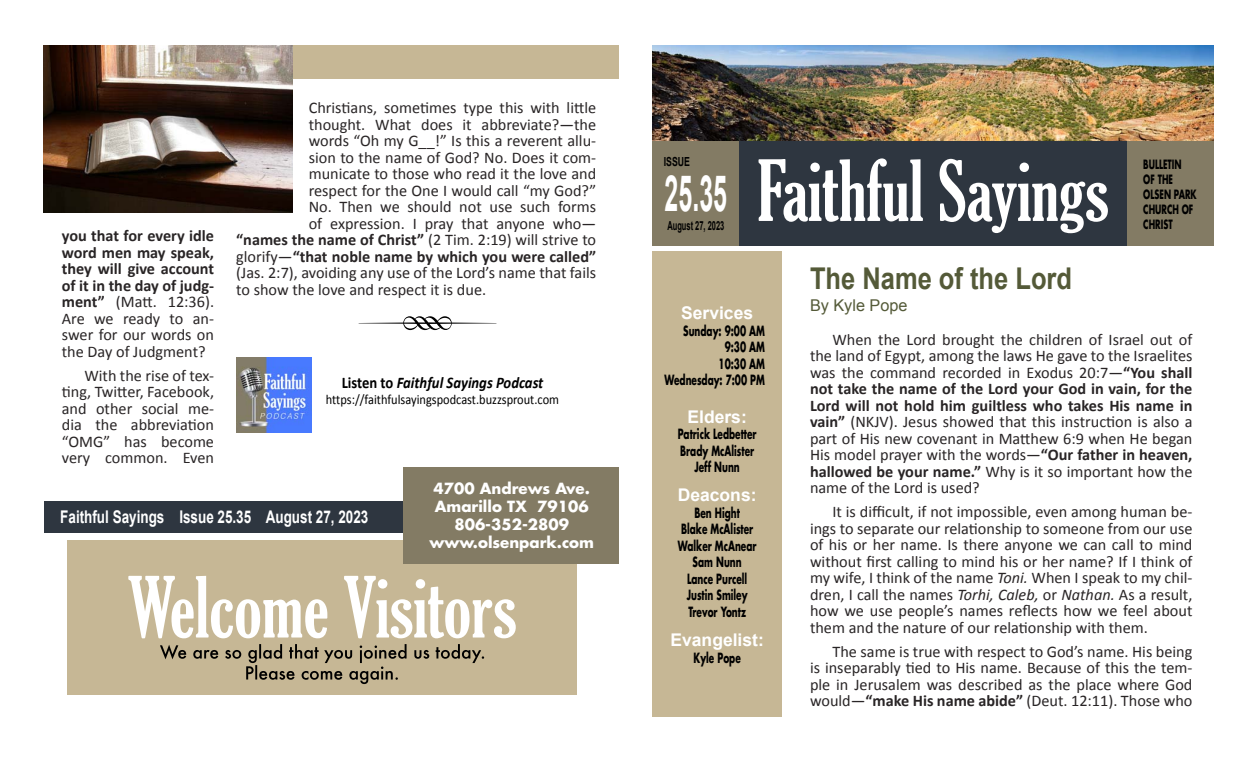
<style>
.page{position:relative;width:1260px;height:765px;background:#fff}
.page>*{position:absolute;margin:0;border:0;box-sizing:border-box;transform-origin:0 0}
.t1{font:87.5px "Type Embellishments One Let Plain";color:#000;scale:.9 1}
.t2{font:extra-condensed 81.25px "Gloucester";color:#fff}
.t3{font:700 50px "Arial";color:#fff;scale:.5 1}
.t4{font:700 30px "Arial";color:#545a38;scale:.85 1}
.t5{font:700 17.5px "Arial";color:#fff;scale:.77 1}
.t6{font:700 17.5px "Arial";color:#fff}
.t7{font:16.25px/16.5px "Calibri";color:#292526;text-align:justify}
.t8{font:700 16.25px/16.5px "Calibri";color:#292526;text-align:justify}
.t9{font:italic 700 16.25px "Calibri";color:#000;scale:.9 1}
.t10{font:16.25px "Arial";color:#545a38}
.t11{font:700 15px/18px "Futura Std";color:#fff;text-align:center}
.t12{font:700 13.75px/16.5px "Futura Std";color:#000;text-align:center;scale:.65 1}
.t13{font:13.75px "Calibri";color:#000;scale:.9 1}
.t14{font:700 12.5px/15px "Futura Std";color:#000;scale:.65 1}
.t15{font:700 12.5px "Arial";color:#000;scale:.6 1}
.t16{font:700 12.5px "Arial";color:#000;scale:.7 1}
.s1{font-weight:400}
.s2{font-weight:700}
.s3{font-style:normal}
.s4{font-style:italic}
</style>
<div class="page">
<div style="left:68px;top:540px;width:509px;height:155px;background:#c6b795"></div>
<svg style="left:160px;top:644px;width:324px;height:40px"></svg>
<div style="left:44px;top:45px;width:575px;height:34px;background:#c6b795"></div>
<div style="left:652px;top:251px;width:130px;height:466px;background:#c6b795"></div>
<img style="left:652px;top:45px;width:562px;height:97px">
<div style="left:739px;top:142px;width:388px;height:104px;background:#2e3640"></div>
<div style="left:1127px;top:142px;width:87px;height:104px;background:#837b64"></div>
<div style="left:652px;top:141px;width:87px;height:105px;background:#837b64"></div>
<img style="left:236px;top:357px;width:75px;height:75px">
<div style="left:45px;top:501px;width:561px;height:31px;background:#2e3640"></div>
<div style="left:404px;top:467px;width:215px;height:96px;background:#837b64"></div>
<img style="left:44px;top:45px;width:249px;height:168px">
<p class="t8" style="left:62px;top:227px;width:154px">you that for every idle word men may speak, they will give account of it in the day of judg&shy;ment” <span class="s1">(Matt. 12:36).<br>Are we ready to an&shy;swer for our words on the Day of Judgment?</span></p>
<p class="t7" style="left:62px;top:366px;width:154px;text-indent:23px">With the rise of tex&shy;ting, Twitter, Facebook, and other social me&shy;dia the abbreviation “OMG” has become very common. Even</p>
<p class="t7" style="left:309px;top:99px;width:289px">Christians, sometimes type this with little</p>
<p class="t7" style="left:309px;top:115px;width:289px">thought. What does it abbreviate?—the</p>
<p class="t7" style="left:309px;top:132px;width:289px">words “Oh my G__!” Is this a reverent allu-</p>
<p class="t7" style="left:309px;top:148px;width:289px">sion to the name of God? No. Does it com-</p>
<p class="t7" style="left:309px;top:165px;width:289px">municate to those who read it the love and</p>
<p class="t7" style="left:309px;top:181px;width:289px">respect for the One I would call “my God?”</p>
<p class="t7" style="left:309px;top:198px;width:289px">No. Then we should not use such forms</p>
<p class="t7" style="left:309px;top:214px;width:289px">of expression. I pray that anyone who—</p>
<p class="t7" style="left:236px;top:231px;width:361px"><span class="s2">“names the name of Christ”</span> (2 Tim. 2:19) will strive to</p>
<p class="t8" style="left:236px;top:247px;width:362px"><span class="s1">glorify—</span>“that noble name by which you were called”</p>
<p class="t7" style="left:236px;top:264px;width:361px">(Jas. 2:7), avoiding any use of the Lord’s name that fails</p>
<p class="t7" style="left:236px;top:280px;width:251px">to show the love and respect it is due.</p>
<h1 class="t1" style="left:355px;top:289px;width:163px">R</h1>
<p class="t9" style="left:342px;top:372px;width:225px"><span class="s3">Listen to</span> Faithful Sayings Podcast</p>
<p class="t13" style="left:326px;top:391px;width:261px">https://faithfulsayingspodcast.buzzsprout.com</p>
<p class="t5" style="left:60px;top:505px;width:402px">Faithful Sayings Issue 25.35 August 27, 2023</p>
<p class="t11" style="left:429px;top:479px;width:166px">4700 Andrews Ave.<br>Amarillo TX 79106<br>806-352-2809 www.olsenpark.com</p>
<h2 class="t2" style="left:127px;top:561px;width:391px">Welcome Visitors</h2>
<p class="t16" style="left:664px;top:154px;width:39px">ISSUE</p>
<h3 class="t3" style="left:665px;top:161px;width:127px">25.35</h3>
<p class="t15" style="left:667px;top:217px;width:97px">August 27, 2023</p>
<h2 class="t2" style="left:757px;top:145px;width:353px">Faithful Sayings</h2>
<p class="t14" style="left:1143px;top:157px;width:84px">BULLETIN<br>OF THE<br>OLSEN PARK<br>CHURCH OF<br>CHRIST</p>
<p class="t6" style="left:681px;top:301px;width:73px">Services</p>
<p class="t12" style="left:664px;top:322px;width:156px;text-align:right">Sunday: 9:00 AM<br>9:30 AM<br>10:30 AM<br>Wednesday: 7:00 PM</p>
<p class="t6" style="left:688px;top:405px;width:61px">Elders:</p>
<p class="t12" style="left:678px;top:425px;width:123px">Patrick Ledbetter<br>Brady McAlister<br>Jeff Nunn</p>
<p class="t6" style="left:678px;top:484px;width:80px">Deacons:</p>
<p class="t12" style="left:678px;top:504px;width:123px">Ben Hight<br>Blake McAlister<br>Walker McAnear<br>Sam Nunn<br>Lance Purcell<br>Justin Smiley<br>Trevor Yontz</p>
<p class="t6" style="left:671px;top:628px;width:95px">Evangelist:</p>
<p class="t12" style="left:694px;top:649px;width:74px">Kyle Pope</p>
<h3 class="t4" style="left:810px;top:258px;width:310px">The Name of the Lord</h3>
<p class="t10" style="left:810px;top:295px;width:99px">By Kyle Pope</p>
<p class="t7" style="left:810px;top:330px;width:384px;text-indent:23px">When the Lord brought the children of Israel out of the land of Egypt, among the laws He gave to the Israelites was the command recorded in Exodus 20:7—<span class="s2">“You shall not take the name of the Lord your God in vain, for the Lord will not hold him guiltless who takes His name in vain”</span> (NKJV). Jesus showed that this instruction is also a part of His new covenant in Matthew 6:9 when He began His model prayer with the words—<span class="s2">“Our father in heaven, hallowed be your name.”</span> Why is it so important how the name of the Lord is used?</p>
<p class="t7" style="left:810px;top:503px;width:384px;text-indent:23px">It is difficult, if not impossible, even among human be&shy;ings to separate our relationship to someone from our use of his or her name. Is there anyone we can call to mind without first calling to mind his or her name? If I think of my wife, I think of the name <span class="s4">Toni.</span> When I speak to my chil&shy;dren, I call the names <span class="s4">Torhi, Caleb,</span> or <span class="s4">Nathan.</span> As a result, how we use people’s names reflects how we feel about them and the nature of our relationship with them.</p>
<p class="t7" style="left:810px;top:642px;width:384px;text-indent:23px">The same is true with respect to God’s name. His being is inseparably tied to His name. Because of this the tem&shy;ple in Jerusalem was described as the place where God would—<span class="s2">“make His name abide”</span> (Deut. 12:11). Those who</p>
</div>
